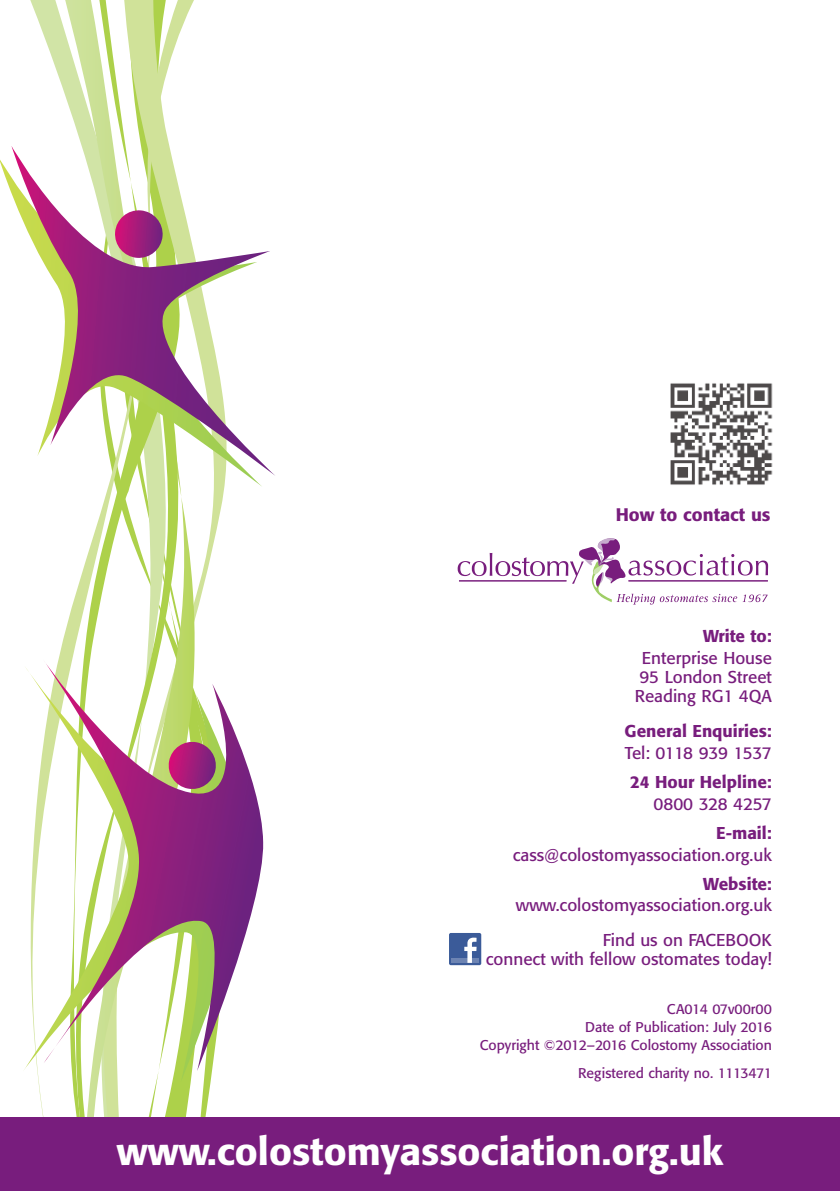
<style>
.page{position:relative;width:840px;height:1191px;background:#fff}
.page>*{position:absolute;margin:0;border:0;box-sizing:border-box;transform-origin:0 0}
.t1{font:500 38px "Formata";color:#fff}
.t2{font:500 18px "Formata";color:#781d7d}
.t3{font:17px/19px "Formata";color:#781d7d;text-align:center}
.t4{font:500 17px "Formata";color:#781d7d}
.t5{font:17px "Formata";letter-spacing:-.03em;color:#781d7d}
.t6{font:14px/18px "Formata";color:#781d7d;text-align:right}
</style>
<div class="page">
<svg style="left:202px;top:487px;width:23px;height:630px"></svg>
<svg style="left:51px;top:0;width:151px;height:1117px"></svg>
<svg style="left:70px;top:0;width:122px;height:1117px"></svg>
<svg style="left:0;top:160px;width:262px;height:327px"></svg>
<svg style="left:11px;top:146px;width:264px;height:330px"></svg>
<svg style="left:114px;top:209px;width:49px;height:50px"></svg>
<svg style="left:24px;top:667px;width:201px;height:415px"></svg>
<svg style="left:43px;top:659px;width:221px;height:412px"></svg>
<svg style="left:166px;top:740px;width:52px;height:51px"></svg>
<div style="left:0;top:1117px;width:839px;height:74px;background:#781d7d"></div>
<div style="left:449px;top:933px;width:32px;height:32px;background:#3b5b99;border-radius:2px"></div>
<div style="left:451px;top:958px;width:27px;height:5px;background:#6d84b3"></div>
<svg style="left:464px;top:937px;width:12px;height:26px"></svg>
<svg style="left:457px;top:538px;width:310px;height:66px"></svg>
<img style="left:670px;top:383px;width:103px;height:102px">
<p class="t2" style="left:615px;top:507px;width:156px">How to contact us</p>
<p class="t4" style="left:702px;top:629px;width:70px">Write to:</p>
<p class="t3" style="left:634px;top:650px;width:138px">Enterprise House<br>95 London Street<br>Reading RG1 4QA</p>
<p class="t4" style="left:624px;top:723px;width:149px">General Enquiries:</p>
<p class="t5" style="left:624px;top:745px;width:148px">Tel: 0118 939 1537</p>
<p class="t4" style="left:629px;top:774px;width:143px">24 Hour Helpline:</p>
<p class="t3" style="left:653px;top:795px;width:120px">0800 328 4257</p>
<p class="t4" style="left:715px;top:825px;width:57px">E-mail:</p>
<p class="t3" style="left:512px;top:846px;width:260px">cass@colostomyassociation.org.uk</p>
<p class="t4" style="left:702px;top:876px;width:70px">Website:</p>
<p class="t3" style="left:515px;top:889px;width:257px;line-height:34.6px;text-align:right">www.colostomyassociation.org.uk<br>Find us on FACEBOOK</p>
<p class="t3" style="left:485px;top:951px;width:287px">connect with fellow ostomates today!</p>
<p class="t6" style="left:479px;top:1001px;width:293px">CA014 07v00r00<br>Date of Publication: July 2016<br>Copyright ©2012–2016 Colostomy Association</p>
<p class="t6" style="left:578px;top:1065px;width:195px">Registered charity no. 1113471</p>
<h1 class="t1" style="left:117px;top:1134px;width:607px">www.colostomyassociation.org.uk</h1>
</div>
